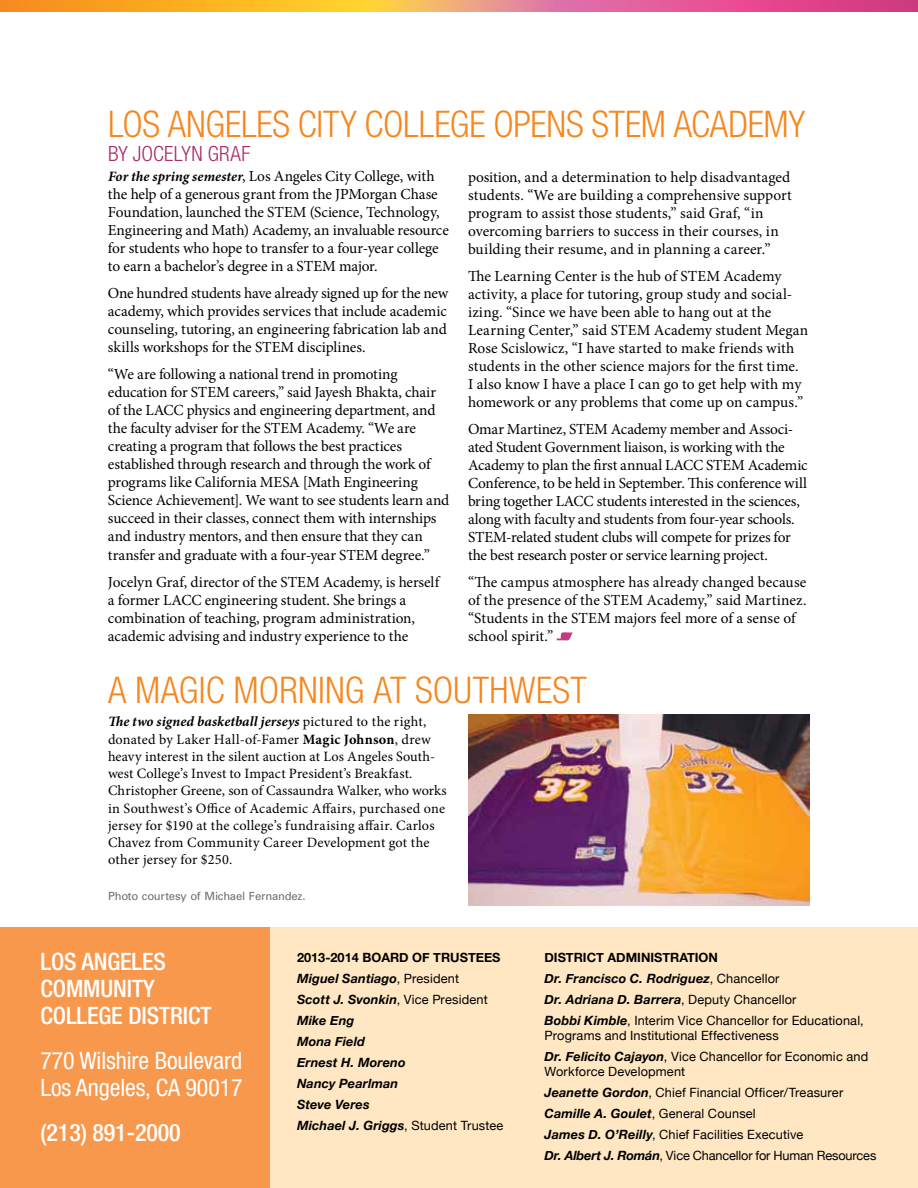
<style>
.page{position:relative;width:918px;height:1188px;background:#fff}
.page>*{position:absolute;margin:0;border:0;box-sizing:border-box;transform-origin:0 0}
.t1{font:300 condensed 36.75px "Helvetica Neue";color:#f6871f}
.t2{font:500 condensed 24px/27px "Helvetica Neue";letter-spacing:-.005em;color:#fff}
.t3{font:condensed 24px/27px "Helvetica Neue";letter-spacing:-.005em;color:#fff}
.t4{font:300 condensed 21px "Helvetica Neue";letter-spacing:.01em;color:#a72c68}
.t5{font:15.3px/18px "Minion Pro";letter-spacing:-.005em;color:#000}
.t6{font:14.25px/17.2px "Minion Pro";letter-spacing:.01em;color:#000}
.t7{font:12.75px/21px "Helvetica Neue";letter-spacing:.01em;color:#000}
.t8{font:italic 700 12.75px/21px "Helvetica Neue";letter-spacing:.01em;color:#000}
.t9{font:11.25px "Univers";letter-spacing:-.02em;color:#6d6e71}
.s1{font-weight:700;font-style:italic;font-size:14.25px}
.s2{font-weight:700;font-style:italic}
.s3{font-weight:700}
.s4{font-style:normal}
.s5{font-weight:400;font-style:normal}
</style>
<div class="page">
<svg style="left:0;top:0;width:918px;height:12px;background:#ee8761"></svg>
<div style="left:0;top:927px;width:270px;height:261px;background:#f8984d"></div>
<div style="left:270px;top:927px;width:289px;height:261px;background:#ffe7c3"></div>
<div style="left:518px;top:927px;width:400px;height:261px;background:#ffe7c3"></div>
<img style="left:468px;top:714px;width:342px;height:191px">
<svg style="left:557px;top:632px;width:16px;height:9px"></svg>
<h1 class="t1" style="left:108px;top:103px;width:603px">LOS ANGELES CITY COLLEGE OPENS STEM ACADEM</h1>
<h1 class="t1" style="left:789px;top:103px;width:18px">Y</h1>
<h3 class="t4" style="left:108px;top:142px;width:134px">BY JOCELYN GRAF</h3>
<p class="t5" style="left:108px;top:168px;width:342px"><span class="s1">For the spring semester</span>, Los Angeles City College, with the help of a generous grant from the JPMorgan Chase Foundation, launched the STEM (Science, Technology, Engineering and Math) Academy, an invaluable resource for students who hope to transfer to a four-year college to earn a bachelor’s degree in a STEM major.</p>
<p class="t5" style="left:108px;top:285px;width:342px;text-align:justify">One hundred students have already signed up for the new academy, which provides services that include academic counseling, tutoring, an engineering fabrication lab and skills workshops for the STEM disciplines.</p>
<p class="t5" style="left:108px;top:366px;width:343px">“We are following a national trend in promoting education for STEM careers,” said Jayesh Bhakta, chair of the LACC physics and engineering department, and the faculty adviser for the STEM Academy. “We are creating a program that follows the best practices established through research and through the work of programs like California MESA [Math Engineering Science Achievement]. We want to see students learn and succeed in their classes, connect them with internships and industry mentors, and then ensure that they can transfer and graduate with a four-year STEM degree.”</p>
<p class="t5" style="left:108px;top:573px;width:333px">Jocelyn Graf, director of the STEM Academy, is herself a former LACC engineering student. She brings a combination of teaching, program administration, academic advising and industry experience to the</p>
<p class="t5" style="left:468px;top:168px;width:325px">position, and a determination to help disadvantaged students. “We are building a comprehensive support program to assist those students,” said Graf, “in overcoming barriers to success in their courses, in building their resume, and in planning a career.”</p>
<p class="t5" style="left:468px;top:267px;width:342px">The Learning Center is the hub of STEM Academy activity, a place for tutoring, group study and social&shy;izing. “Since we have been able to hang out at the Learning Center,” said STEM Academy student Megan Rose Scislowicz, “I have started to make friends with students in the other science majors for the first time.<br>I also know I have a place I can go to get help with my homework or any problems that come up on campus.”</p>
<p class="t5" style="left:468px;top:420px;width:341px">Omar Martinez, STEM Academy member and Associ&shy;ated Student Government liaison, is working with the Academy to plan the first annual LACC STEM Academic Conference, to be held in September. This conference will bring together LACC students interested in the sciences, along with faculty and students from four-year schools.<br>STEM-related student clubs will compete for prizes for the best research poster or service learning project.</p>
<p class="t5" style="left:468px;top:573px;width:340px">“The campus atmosphere has already changed because of the presence of the STEM Academy,” said Martinez. “Students in the STEM majors feel more of a sense of school spirit.”</p>
<h1 class="t1" style="left:108px;top:668px;width:480px">A MAG IC MORNING AT SOUTHWEST</h1>
<p class="t6" style="left:108px;top:713px;width:340px"><span class="s2">The two signed basketball jerseys</span> pictured to the right, donated by Laker Hall-of-Famer <span class="s3">Magic Johnson</span>, drew heavy interest in the silent auction at Los Angeles South&shy;west College’s Invest to Impact President’s Breakfast.<br>Christopher Greene, son of Cassaundra Walker, who works in Southwest’s Office of Academic Affairs, purchased one jersey for $190 at the college’s fundraising affair. Carlos Chavez from Community Career Development got the other jersey for $250.</p>
<p class="t9" style="left:108px;top:889px;width:199px">Photo courtesy of Michael Fernandez.</p>
<h2 class="t2" style="left:40px;top:947px;width:173px">LOS ANGELES<br>COMMUNITY<br>COLLEGE DISTRICT</h2>
<h2 class="t3" style="left:40px;top:1047px;width:204px">770 Wilshire Boulevard<br>Los Angeles, CA 90017</h2>
<h2 class="t2" style="left:40px;top:1118px;width:142px">(213) 891-2000</h2>
<p class="t8" style="left:297px;top:947px;width:208px"><span class="s4">2013-2014 BOARD OF TRUSTEES<br></span>Miguel Santiago<span class="s5">, President<br></span>Scott J. Svonkin<span class="s5">, Vice President<br></span>Mike Eng<br>Mona Field<br>Ernest H. Moreno<br>Nancy Pearlman<br>Steve Veres<br>Michael J. Griggs<span class="s5">, Student Trustee</span></p>
<p class="t7" style="left:544px;top:947px;width:321px"><span class="s3">DISTRICT ADMINISTRATION<br></span><span class="s2">Dr. Francisco C. Rodriguez</span>, Chancellor<br><span class="s2">Dr. Adriana D. Barrera</span>, Deputy Chancellor<br><span class="s2">Bobbi Kimble</span>, Interim Vice Chancellor for Educational,</p>
<p class="t7" style="left:544px;top:1025px;width:325px">Programs and Institutional Effectiveness<br><span class="s2">Dr. Felicito Cajayon</span>, Vice Chancellor for Economic and</p>
<p class="t7" style="left:544px;top:1061px;width:333px">Workforce Development<br><span class="s2">Jeanette Gordon</span>, Chief Financial Officer/Treasurer <span class="s2">Camille A. Goulet</span>, General Counsel<br><span class="s2">James D. O’Reilly</span>, Chief Facilities Executive<br><span class="s2">Dr. Albert J. Román</span>, Vice Chancellor for Human Resources</p>
</div>
